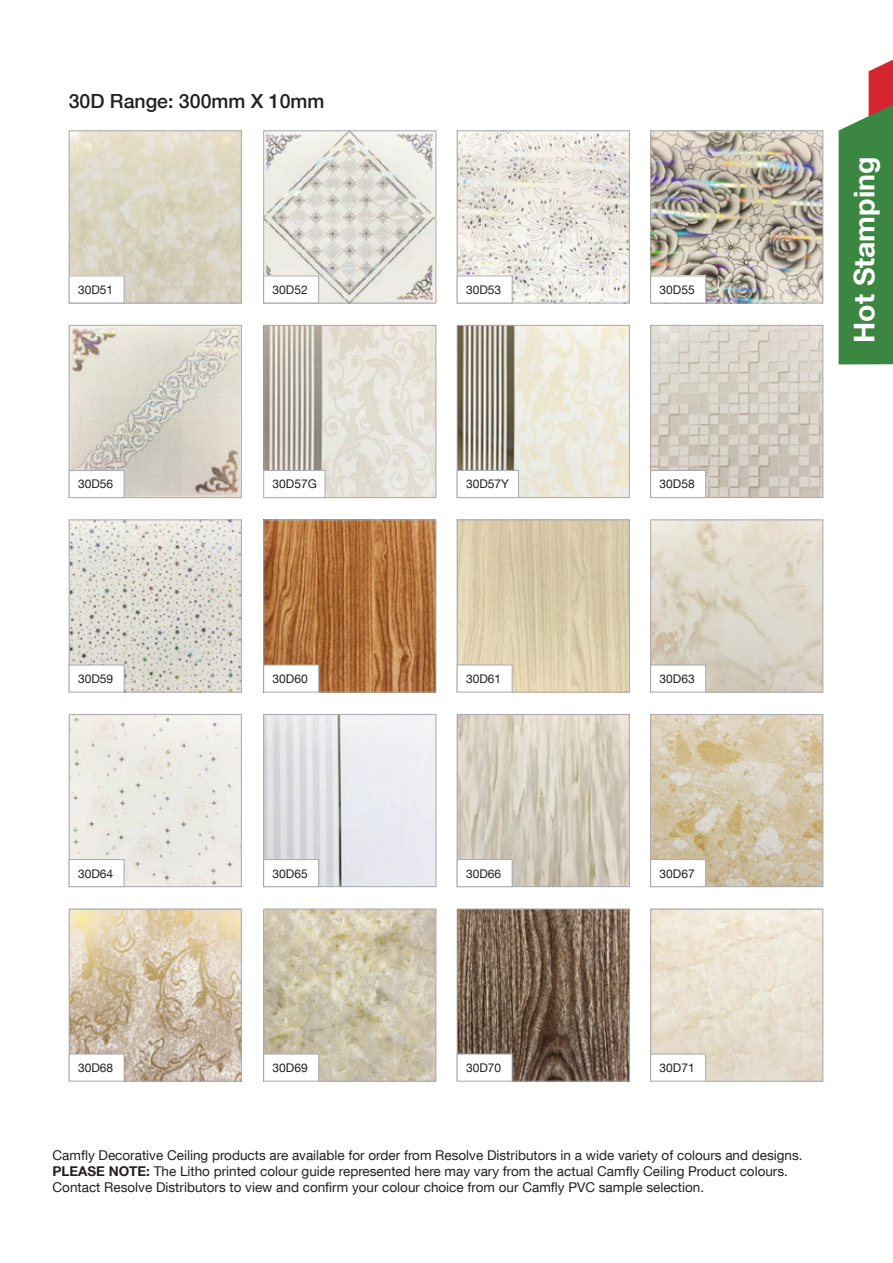
<style>
.page{position:relative;width:893px;height:1263px;background:#fff}
.page>*{position:absolute;margin:0;border:0;box-sizing:border-box;transform-origin:0 0}
.t1{font:700 28.5px "Helvetica Neue LT Com";color:#fff}
.t2{font:500 19.5px "Helvetica Neue LT Com";color:#231f20}
.t3{font:13.5px/16.2px "Helvetica Neue LT Com";color:#231f20}
.t4{font:700 13.5px "Helvetica Neue LT Com";color:#231f20}
.t5{font:12px "Helvetica Neue LT Com";color:#231f20}
.s1{font-weight:700}
</style>
<div class="page">
<svg style="left:839px;top:60px;width:54px;height:304px;background:#5d8f57"></svg>
<img style="left:71px;top:132px;width:169px;height:169px">
<div style="left:69px;top:130px;width:173px;height:173px;border:1px solid #a8a9ad"></div>
<img style="left:71px;top:327px;width:169px;height:169px">
<div style="left:69px;top:325px;width:173px;height:173px;border:1px solid #a8a9ad"></div>
<img style="left:71px;top:521px;width:169px;height:169px">
<div style="left:69px;top:519px;width:173px;height:173px;border:1px solid #a8a9ad"></div>
<img style="left:71px;top:716px;width:169px;height:169px">
<div style="left:69px;top:714px;width:173px;height:173px;border:1px solid #a8a9ad"></div>
<img style="left:71px;top:911px;width:169px;height:168px">
<div style="left:69px;top:909px;width:173px;height:172px;border:1px solid #a8a9ad"></div>
<img style="left:265px;top:132px;width:169px;height:169px">
<div style="left:263px;top:130px;width:173px;height:173px;border:1px solid #a8a9ad"></div>
<img style="left:265px;top:327px;width:169px;height:169px">
<div style="left:263px;top:325px;width:173px;height:173px;border:1px solid #a8a9ad"></div>
<img style="left:265px;top:521px;width:169px;height:169px">
<div style="left:263px;top:519px;width:173px;height:173px;border:1px solid #a8a9ad"></div>
<img style="left:265px;top:716px;width:169px;height:169px">
<div style="left:263px;top:714px;width:173px;height:173px;border:1px solid #a8a9ad"></div>
<img style="left:265px;top:911px;width:169px;height:168px">
<div style="left:263px;top:909px;width:173px;height:172px;border:1px solid #a8a9ad"></div>
<img style="left:459px;top:132px;width:169px;height:169px">
<div style="left:457px;top:130px;width:173px;height:173px;border:1px solid #a8a9ad"></div>
<img style="left:459px;top:327px;width:169px;height:169px">
<div style="left:457px;top:325px;width:173px;height:173px;border:1px solid #a8a9ad"></div>
<img style="left:459px;top:521px;width:169px;height:169px">
<div style="left:457px;top:519px;width:173px;height:173px;border:1px solid #a8a9ad"></div>
<img style="left:459px;top:716px;width:169px;height:169px">
<div style="left:457px;top:714px;width:173px;height:173px;border:1px solid #a8a9ad"></div>
<img style="left:459px;top:911px;width:169px;height:168px">
<div style="left:457px;top:909px;width:173px;height:172px;border:1px solid #a8a9ad"></div>
<img style="left:652px;top:132px;width:169px;height:169px">
<div style="left:650px;top:130px;width:173px;height:173px;border:1px solid #a8a9ad"></div>
<img style="left:652px;top:327px;width:169px;height:169px">
<div style="left:650px;top:325px;width:173px;height:173px;border:1px solid #a8a9ad"></div>
<img style="left:652px;top:521px;width:169px;height:169px">
<div style="left:650px;top:519px;width:173px;height:173px;border:1px solid #a8a9ad"></div>
<img style="left:652px;top:716px;width:169px;height:169px">
<div style="left:650px;top:714px;width:173px;height:173px;border:1px solid #a8a9ad"></div>
<img style="left:652px;top:911px;width:169px;height:168px">
<div style="left:650px;top:909px;width:173px;height:172px;border:1px solid #a8a9ad"></div>
<div style="left:69px;top:276px;width:55px;height:27px;background:#fff"></div>
<div style="left:69px;top:276px;width:55px;height:27px;border:1px solid #a8a9ad"></div>
<div style="left:69px;top:470px;width:55px;height:28px;background:#fff"></div>
<div style="left:69px;top:470px;width:55px;height:28px;border:1px solid #a8a9ad"></div>
<div style="left:69px;top:665px;width:55px;height:27px;background:#fff"></div>
<div style="left:69px;top:665px;width:55px;height:27px;border:1px solid #a8a9ad"></div>
<div style="left:69px;top:859px;width:55px;height:28px;background:#fff"></div>
<div style="left:69px;top:859px;width:55px;height:28px;border:1px solid #a8a9ad"></div>
<div style="left:69px;top:1054px;width:55px;height:27px;background:#fff"></div>
<div style="left:69px;top:1054px;width:55px;height:27px;border:1px solid #a8a9ad"></div>
<div style="left:264px;top:276px;width:55px;height:27px;background:#fff"></div>
<div style="left:263px;top:276px;width:56px;height:27px;border:1px solid #a8a9ad"></div>
<div style="left:264px;top:470px;width:61px;height:28px;background:#fff"></div>
<div style="left:263px;top:470px;width:62px;height:28px;border:1px solid #a8a9ad"></div>
<div style="left:264px;top:665px;width:55px;height:27px;background:#fff"></div>
<div style="left:263px;top:665px;width:56px;height:27px;border:1px solid #a8a9ad"></div>
<div style="left:264px;top:859px;width:55px;height:28px;background:#fff"></div>
<div style="left:263px;top:859px;width:56px;height:28px;border:1px solid #a8a9ad"></div>
<div style="left:264px;top:1054px;width:55px;height:27px;background:#fff"></div>
<div style="left:263px;top:1054px;width:56px;height:27px;border:1px solid #a8a9ad"></div>
<div style="left:457px;top:276px;width:55px;height:27px;background:#fff"></div>
<div style="left:457px;top:276px;width:55px;height:27px;border:1px solid #a8a9ad"></div>
<div style="left:457px;top:470px;width:61px;height:28px;background:#fff"></div>
<div style="left:457px;top:470px;width:62px;height:28px;border:1px solid #a8a9ad"></div>
<div style="left:457px;top:665px;width:55px;height:27px;background:#fff"></div>
<div style="left:457px;top:665px;width:55px;height:27px;border:1px solid #a8a9ad"></div>
<div style="left:457px;top:859px;width:55px;height:28px;background:#fff"></div>
<div style="left:457px;top:859px;width:55px;height:28px;border:1px solid #a8a9ad"></div>
<div style="left:457px;top:1054px;width:55px;height:27px;background:#fff"></div>
<div style="left:457px;top:1054px;width:55px;height:27px;border:1px solid #a8a9ad"></div>
<div style="left:651px;top:276px;width:55px;height:27px;background:#fff"></div>
<div style="left:650px;top:276px;width:56px;height:27px;border:1px solid #a8a9ad"></div>
<div style="left:651px;top:470px;width:55px;height:28px;background:#fff"></div>
<div style="left:650px;top:470px;width:56px;height:28px;border:1px solid #a8a9ad"></div>
<div style="left:651px;top:665px;width:55px;height:27px;background:#fff"></div>
<div style="left:650px;top:665px;width:56px;height:27px;border:1px solid #a8a9ad"></div>
<div style="left:651px;top:859px;width:55px;height:28px;background:#fff"></div>
<div style="left:650px;top:859px;width:56px;height:28px;border:1px solid #a8a9ad"></div>
<div style="left:651px;top:1054px;width:55px;height:27px;background:#fff"></div>
<div style="left:650px;top:1054px;width:56px;height:27px;border:1px solid #a8a9ad"></div>
<h2 class="t2" style="left:69px;top:90px;width:257px">30D Range: 300mm X 10mm</h2>
<p class="t5" style="left:78px;top:282px;width:37px">30D51</p>
<p class="t5" style="left:273px;top:282px;width:37px">30D52</p>
<p class="t5" style="left:466px;top:282px;width:37px">30D53</p>
<p class="t5" style="left:659px;top:282px;width:37px">30D55</p>
<h1 class="t1" style="left:846px;top:343px;width:188px;rotate:-90deg">Hot Stamping</h1>
<p class="t5" style="left:78px;top:477px;width:37px">30D56</p>
<p class="t5" style="left:273px;top:477px;width:46px">30D57G</p>
<p class="t5" style="left:466px;top:477px;width:44px">30D57Y</p>
<p class="t5" style="left:659px;top:477px;width:37px">30D58</p>
<p class="t5" style="left:78px;top:671px;width:37px">30D59</p>
<p class="t5" style="left:273px;top:671px;width:37px">30D60</p>
<p class="t5" style="left:466px;top:671px;width:37px">30D61</p>
<p class="t5" style="left:659px;top:671px;width:37px">30D63</p>
<p class="t5" style="left:78px;top:866px;width:37px">30D64</p>
<p class="t5" style="left:78px;top:1060px;width:37px">30D68</p>
<p class="t5" style="left:273px;top:866px;width:37px">30D65</p>
<p class="t5" style="left:273px;top:1060px;width:37px">30D69</p>
<p class="t5" style="left:466px;top:866px;width:37px">30D66</p>
<p class="t5" style="left:466px;top:1060px;width:37px">30D70</p>
<p class="t5" style="left:659px;top:866px;width:37px">30D67</p>
<p class="t5" style="left:659px;top:1060px;width:37px">30D71</p>
<p class="t3" style="left:52px;top:1146px;width:752px">Camfly Decorative Ceiling products are available for order from Resolve Distributors in a wide variety of colours and designs.</p>
<p class="t4" style="left:52px;top:1162px;width:19px">PLEASE</p>
<p class="t3" style="left:52px;top:1162px;width:737px;text-indent:56px"><span class="s1">NOTE:</span> The Litho printed colour guide represented here may vary from the actual Camfly Ceiling Product colours.<br>Contact Resolve Distributors to view and confirm your colour choice from our Camfly PVC sample selection.</p>
</div>
